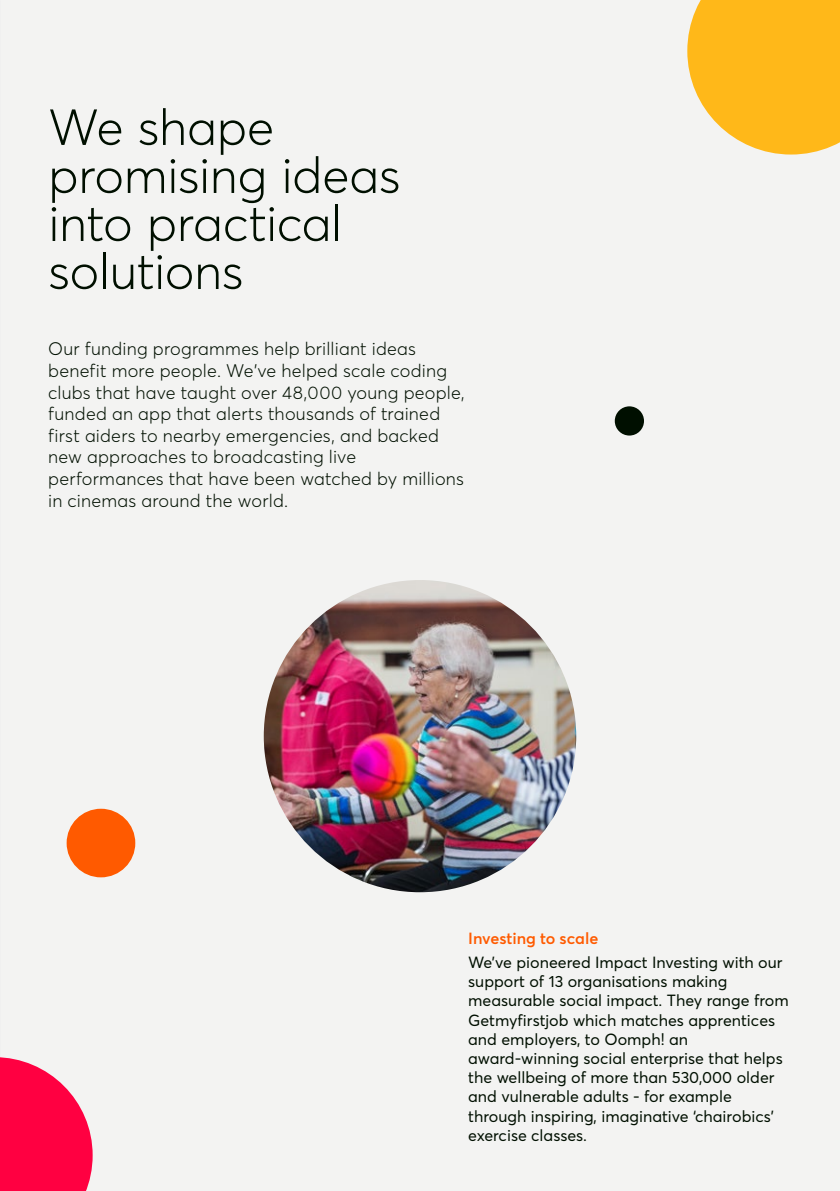
<style>
.page{position:relative;width:840px;height:1191px;background:#fff}
.page>*{position:absolute;margin:0;border:0;box-sizing:border-box;transform-origin:0 0}
.t1{font:300 50px/48px "Averta";letter-spacing:-.01em;color:#000f00}
.t2{font:300 18px/21.6px "Averta";letter-spacing:.015em;color:#000f00}
.t3{font:16px/19.2px "Averta";color:#000f00}
.t4{font:600 16px "Averta";color:#ff5a00}
</style>
<div class="page">
<div style="left:0;top:0;width:839px;height:1191px;background:#f3f3f2"></div>
<div style="left:67px;top:808px;width:68px;height:69px;background:#ff5a00;border-radius:50%"></div>
<svg style="left:0;top:1057px;width:93px;height:134px"></svg>
<div style="left:614px;top:406px;width:29px;height:29px;background:#000f00;border-radius:50%"></div>
<svg style="left:687px;top:0;width:152px;height:154px;background:#fdbe31"></svg>
<img style="left:263px;top:580px;width:313px;height:312px;border-radius:156px">
<h1 class="t1" style="left:48px;top:103px;width:353px">We shape promising ideas into practical solutions</h1>
<p class="t2" style="left:48px;top:338px;width:418px">Our funding programmes help brilliant ideas benefit more people. We’ve helped scale coding clubs that have taught over 48,000 young people, funded an app that alerts thousands of trained first aiders to nearby emergencies, and backed new approaches to broadcasting live performances that have been watched by millions in cinemas around the world.</p>
<p class="t4" style="left:468px;top:928px;width:132px">Investing to scale</p>
<p class="t3" style="left:468px;top:952px;width:322px">We’ve pioneered Impact Investing with our support of 13 organisations making measurable social impact. They range from Getmyfirstjob which matches apprentices and employers, to Oomph! an award-winning social enterprise that helps the wellbeing of more than 530,000 older and vulnerable adults - for example through inspiring, imaginative ‘chairobics’ exercise classes.</p>
</div>
